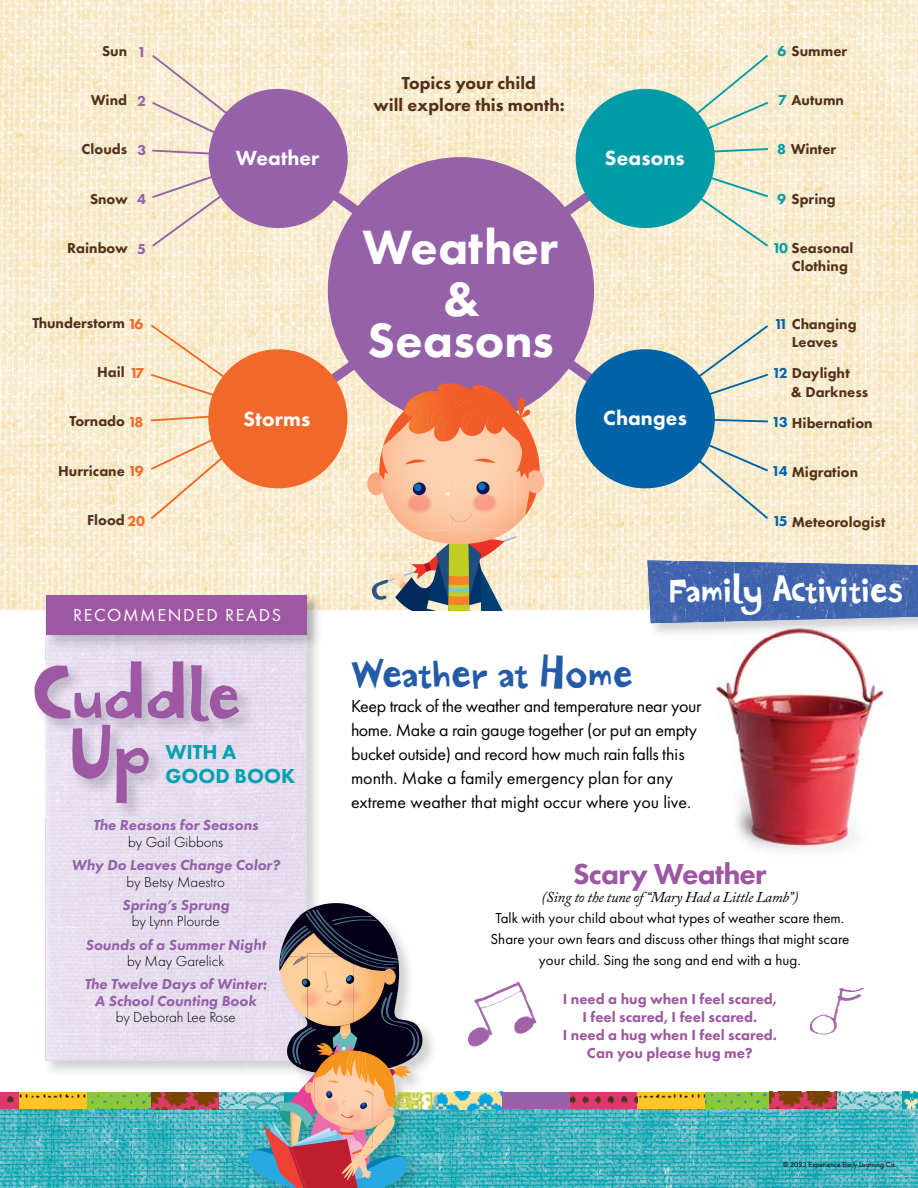
<style>
.page{position:relative;width:918px;height:1188px;background:#fff}
.page>*{position:absolute;margin:0;border:0;box-sizing:border-box;transform-origin:0 0}
.t1{font:74.85px/58.2px "Potato Cut TT";letter-spacing:-.01em;color:#9e57a2}
.t2{font:800 49.95px/51.4px "Futura PT";color:#fff;text-align:center}
.t3{font:45px "Potato Cut TT";letter-spacing:-.01em;color:#245ba7}
.t4{font:40.5px "Potato Cut TT";letter-spacing:-.01em;color:#fff}
.t5{font:800 30px "Futura PT";letter-spacing:-.02em;color:#9e57a2}
.t6{font:800 21.15px "Futura PT";letter-spacing:.01em;color:#fff}
.t7{font:800 21px/24px "Futura PT";color:#00a0af}
.t8{font:18px/24px "Futura PT";letter-spacing:-.02em;color:#000}
.t9{font:800 18px/21.6px "Futura PT";color:#54301a;text-align:center}
.t10{font:18px "Futura PT";letter-spacing:.09em;color:#fff}
.t11{font:15px/21px "Futura PT";color:#000;text-align:center}
.t12{font:italic 800 15px/16.5px "Futura PT";color:#9561a9;text-align:center}
.t13{font:800 15px/18px "Futura PT";color:#9e57a2;text-align:center}
.t14{font:300 15px "Futura PT";color:#000}
.t15{font:italic 15px "Adobe Caslon Pro";letter-spacing:-.02em;color:#000}
.t16{font:800 14.85px/18.1px "Futura PT";color:#54301a}
.t17{font:800 14.85px "Futura PT";color:#9561a9}
.t18{font:7.5px "Futura PT";color:#000}
.s1{color:#f26829}
.s2{color:#009ba7}
.s3{color:#0063a7}
</style>
<div class="page">
<img style="left:0;top:0;width:918px;height:610px">
<svg style="left:275px;top:151px;width:374px;height:271px;background:#f4e6ce"></svg>
<div style="left:328px;top:157px;width:266px;height:266px;background:#9561a9;border-radius:50%"></div>
<svg style="left:645px;top:55px;width:123px;height:192px;background:#eee9d0"></svg>
<svg style="left:645px;top:325px;width:123px;height:194px;background:#eee6ce"></svg>
<svg style="left:152px;top:55px;width:123px;height:192px;background:#f4e6d0"></svg>
<svg style="left:151px;top:325px;width:125px;height:194px;background:#f8e6c9"></svg>
<div style="left:209px;top:89px;width:139px;height:139px;background:#9561a9;border-radius:50%"></div>
<div style="left:208px;top:349px;width:139px;height:139px;background:#f26829;border-radius:50%"></div>
<div style="left:576px;top:89px;width:139px;height:139px;background:#009ba7;border-radius:50%"></div>
<div style="left:576px;top:349px;width:139px;height:139px;background:#0063a7;border-radius:50%"></div>
<img style="left:0;top:1109px;width:918px;height:79px">
<img style="left:438px;top:1092px;width:64px;height:17px">
<img style="left:837px;top:1092px;width:65px;height:17px">
<svg style="left:902px;top:1092px;width:16px;height:17px"></svg>
<div style="left:704px;top:1092px;width:66px;height:17px;background:#8dc63f"></div>
<div style="left:637px;top:1092px;width:68px;height:17px;background:#ffc425"></div>
<svg style="left:769px;top:1092px;width:68px;height:17px"></svg>
<svg style="left:570px;top:1092px;width:67px;height:17px"></svg>
<div style="left:502px;top:1092px;width:68px;height:17px;background:#9561a9"></div>
<img style="left:219px;top:1093px;width:18px;height:16px">
<img style="left:86px;top:1093px;width:65px;height:16px">
<div style="left:19px;top:1093px;width:67px;height:16px;background:#ffc425"></div>
<svg style="left:151px;top:1093px;width:68px;height:16px"></svg>
<svg style="left:0;top:1093px;width:19px;height:16px"></svg>
<img style="left:44px;top:610px;width:273px;height:284px">
<svg style="left:44px;top:594px;width:1px;height:16px"></svg>
<img style="left:46px;top:649px;width:260px;height:412px">
<img style="left:37px;top:660px;width:217px;height:158px">
<img style="left:428px;top:1109px;width:10px;height:79px">
<img style="left:428px;top:1092px;width:10px;height:17px">
<img style="left:430px;top:1093px;width:2px;height:16px">
<img style="left:428px;top:1093px;width:2px;height:16px">
<img style="left:237px;top:894px;width:191px;height:294px">
<img style="left:45px;top:594px;width:277px;height:55px">
<img style="left:45px;top:594px;width:276px;height:16px">
<img style="left:46px;top:635px;width:260px;height:14px">
<div style="left:46px;top:595px;width:261px;height:40px;background:#9e57a2"></div>
<img style="left:716px;top:638px;width:168px;height:214px">
<img style="left:646px;top:559px;width:272px;height:79px">
<img style="left:647px;top:561px;width:271px;height:62px">
<div style="left:367px;top:472px;width:18px;height:23px;background:#f9a980;border-radius:50%"></div>
<svg style="left:371px;top:383px;width:179px;height:227px;background:#e0af94"></svg>
<img style="left:468px;top:983px;width:64px;height:64px">
<img style="left:810px;top:988px;width:52px;height:47px">
<p class="t16" style="left:102px;top:42px;width:27px">Sun</p>
<p class="t16" style="left:91px;top:91px;width:38px">Wind</p>
<p class="t16" style="left:82px;top:140px;width:47px">Clouds</p>
<p class="t16" style="left:90px;top:189px;width:39px">Snow</p>
<p class="t16" style="left:67px;top:239px;width:62px">Rainbow</p>
<p class="t17" style="left:137px;top:43px;width:10px">1</p>
<p class="t17" style="left:137px;top:92px;width:10px">2</p>
<p class="t17" style="left:137px;top:141px;width:10px">3</p>
<p class="t17" style="left:137px;top:190px;width:10px">4</p>
<p class="t17" style="left:137px;top:239px;width:10px">5</p>
<p class="t16" style="left:32px;top:314px;width:113px">Thunderstorm <span class="s1">16</span></p>
<p class="t16" style="left:97px;top:363px;width:49px">Hail <span class="s1">17</span></p>
<p class="t16" style="left:69px;top:412px;width:76px">Tornado <span class="s1">18</span></p>
<p class="t16" style="left:58px;top:461px;width:87px">Hurricane <span class="s1">19</span></p>
<p class="t16" style="left:87px;top:510px;width:60px">Flood <span class="s1">20</span></p>
<p class="t6" style="left:236px;top:145px;width:85px">Weather</p>
<p class="t6" style="left:244px;top:405px;width:68px">Storms</p>
<p class="t10" style="left:73px;top:605px;width:210px">RECOMMENDED READS</p>
<h1 class="t1" style="left:67px;top:666px;width:175px;text-indent:-36px">Cuddle<br>Up</h1>
<p class="t7" style="left:165px;top:739px;width:131px">WITH A<br>GOOD BOOK</p>
<p class="t12" style="left:93px;top:817px;width:167px">The Reasons for Seasons</p>
<p class="t14" style="left:128px;top:833px;width:97px">by Gail Gibbons</p>
<p class="t12" style="left:72px;top:857px;width:210px">Why Do Leaves Change Color?</p>
<p class="t14" style="left:127px;top:873px;width:100px">by Betsy Maestro</p>
<p class="t12" style="left:122px;top:896px;width:109px">Spring’s Sprung</p>
<p class="t14" style="left:132px;top:913px;width:89px">by Lynn Plourde</p>
<p class="t12" style="left:85px;top:936px;width:182px">Sounds of a Summer Night</p>
<p class="t14" style="left:127px;top:953px;width:99px">by May Garelick</p>
<p class="t12" style="left:85px;top:976px;width:184px">The Twelve Days of Winter:<br>A School Counting Book</p>
<p class="t14" style="left:116px;top:1009px;width:121px">by Deborah Lee Rose</p>
<p class="t9" style="left:373px;top:72px;width:193px">Topics your child<br>will explore this month:</p>
<h2 class="t2" style="left:363px;top:221px;width:197px">Weather &amp;</h2>
<h2 class="t2" style="left:367px;top:313px;width:188px">Seasons</h2>
<p class="t6" style="left:605px;top:145px;width:81px">Seasons</p>
<p class="t6" style="left:603px;top:405px;width:85px">Changes</p>
<p class="t16" style="left:777px;top:42px;width:71px"><span class="s2">6</span> Summer</p>
<p class="t16" style="left:778px;top:91px;width:67px"><span class="s2">7</span> Autumn</p>
<p class="t16" style="left:777px;top:140px;width:61px"><span class="s2">8</span> Winter</p>
<p class="t16" style="left:777px;top:189px;width:60px"><span class="s2">9</span> Spring</p>
<p class="t16" style="left:792px;top:239px;width:63px;text-indent:-19px"><span class="s2">10</span> Seasonal<br>Clothing</p>
<p class="t16" style="left:774px;top:315px;width:84px;text-align:center"><span class="s3">11</span> Changing<br>Leaves</p>
<p class="t16" style="left:791px;top:364px;width:79px;text-indent:-19px"><span class="s3">12</span> Daylight<br>&amp; Darkness</p>
<p class="t16" style="left:772px;top:414px;width:102px"><span class="s3">13</span> Hibernation</p>
<p class="t16" style="left:772px;top:463px;width:88px"><span class="s3">14</span> Migration</p>
<p class="t16" style="left:772px;top:512px;width:115px"><span class="s3">15</span> Meteorologist</p>
<h3 class="t4" style="left:669px;top:561px;width:236px">Family Activities</h3>
<h3 class="t3" style="left:351px;top:641px;width:283px">Weather at Home</h3>
<p class="t8" style="left:351px;top:694px;width:352px">Keep track of the weather and temperature near your home. Make a rain gauge together (or put an empty bucket outside) and record how much rain falls this month. Make a family emergency plan for any extreme weather that might occur where you live.</p>
<h3 class="t5" style="left:573px;top:856px;width:195px">Scary Weather</h3>
<p class="t15" style="left:541px;top:888px;width:258px">(Sing to the tune of “Mary Had a Little Lamb”)</p>
<p class="t11" style="left:491px;top:908px;width:360px">Talk with your child about what types of weather scare them.<br>Share your own fears and discuss other things that might scare your child. Sing the song and end with a hug.</p>
<p class="t13" style="left:563px;top:990px;width:216px">I need a hug when I feel scared,<br>I feel scared, I feel scared.<br>I need a hug when I feel scared.<br>Can you please hug me?</p>
<p class="t18" style="left:783px;top:1160px;width:115px">© 2023 Experience Early Learning Co.</p>
</div>
